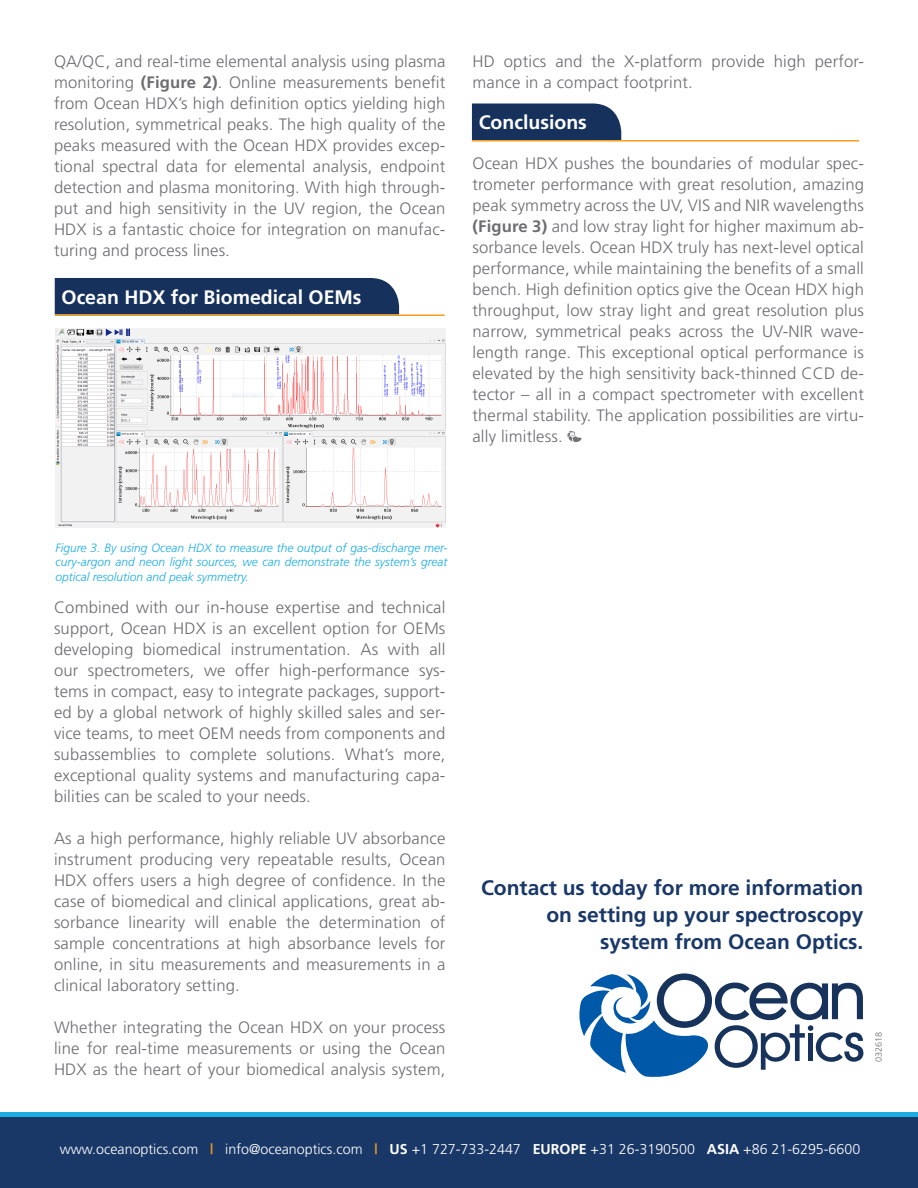
<style>
.page{position:relative;width:918px;height:1188px;background:#fff}
.page>*{position:absolute;margin:0;border:0;box-sizing:border-box;transform-origin:0 0}
.t1{font:700 21px "Frutiger";color:#193867}
.t2{font:700 19.5px "Frutiger";color:#fff}
.t3{font:300 16.5px/21px "Frutiger";letter-spacing:.01em;color:#6c6d70;text-align:justify}
.t4{font:300 14.25px "Frutiger";color:#fff}
.t5{font:italic 300 12px/14.4px "Frutiger";color:#1bace3;text-align:justify}
.t6{font:300 9px "Frutiger";color:#6c6d70}
.s1{font-weight:700}
.s2{font-weight:700;color:#f39c1e}
</style>
<div class="page">
<div style="left:0;top:1112px;width:918px;height:76px;background:#1bace3"></div>
<div style="left:0;top:1117px;width:918px;height:71px;background:#193867"></div>
<div style="left:472px;top:103px;width:149px;height:37px;background:#16325c"></div>
<hr style="left:472px;top:140px;width:387px;height:2px;background:#f39c1e">
<svg style="left:579px;top:973px;width:284px;height:104px"></svg>
<div style="left:55px;top:278px;width:344px;height:37px;background:#16325c"></div>
<hr style="left:55px;top:315px;width:390px;height:1px;background:#f39c1e">
<img style="left:56px;top:328px;width:390px;height:199px">
<svg style="left:567px;top:431px;width:15px;height:11px"></svg>
<p class="t3" style="left:54px;top:51px;width:393px">QA/QC, and real-time elemental analysis using plasma monitoring <span class="s1">(Figure 2)</span>. Online measurements benefit from Ocean HDX’s high definition optics yielding high resolution, symmetrical peaks. The high quality of the peaks measured with the Ocean HDX provides excep&shy;tional spectral data for elemental analysis, endpoint detection and plasma monitoring. With high through&shy;put and high sensitivity in the UV region, the Ocean HDX is a fantastic choice for integration on manufac&shy;turing and process lines.</p>
<p class="t2" style="left:62px;top:286px;width:302px">Ocean HDX for Biomedical OEMs</p>
<p class="t3" style="left:472px;top:51px;width:393px">HD optics and the X-platform provide high perfor&shy;mance in a compact footprint.</p>
<p class="t2" style="left:479px;top:111px;width:110px">Conclusions</p>
<p class="t3" style="left:472px;top:153px;width:393px">Ocean HDX pushes the boundaries of modular spec&shy;trometer performance with great resolution, amazing peak symmetry across the UV, VIS and NIR wavelengths <span class="s1">(Figure 3)</span> and low stray light for higher maximum ab&shy;sorbance levels. Ocean HDX truly has next-level optical performance, while maintaining the benefits of a small bench. High definition optics give the Ocean HDX high throughput, low stray light and great resolution plus narrow, symmetrical peaks across the UV-NIR wave&shy;length range. This exceptional optical performance is elevated by the high sensitivity back-thinned CCD de&shy;tector – all in a compact spectrometer with excellent thermal stability. The application possibilities are virtu&shy;ally limitless.</p>
<p class="t5" style="left:56px;top:540px;width:394px">Figure 3. By using Ocean HDX to measure the output of gas-discharge mer&shy;cury-argon and neon light sources, we can demonstrate the system’s great optical resolution and peak symmetry.</p>
<p class="t3" style="left:54px;top:597px;width:393px">Combined with our in-house expertise and technical support, Ocean HDX is an excellent option for OEMs developing biomedical instrumentation. As with all our spectrometers, we offer high-performance sys&shy;tems in compact, easy to integrate packages, support&shy;ed by a global network of highly skilled sales and ser&shy;vice teams, to meet OEM needs from components and subassemblies to complete solutions. What’s more, exceptional quality systems and manufacturing capa&shy;bilities can be scaled to your needs.</p>
<p class="t3" style="left:54px;top:828px;width:393px">As a high performance, highly reliable UV absorbance instrument producing very repeatable results, Ocean HDX offers users a high degree of confidence. In the case of biomedical and clinical applications, great ab&shy;sorbance linearity will enable the determination of sample concentrations at high absorbance levels for online, in situ measurements and measurements in a clinical laboratory setting.</p>
<p class="t3" style="left:54px;top:1017px;width:393px">Whether integrating the Ocean HDX on your process line for real-time measurements or using the Ocean HDX as the heart of your biomedical analysis system,</p>
<p class="t1" style="left:481px;top:876px;width:384px">Contact us today for more information</p>
<p class="t1" style="left:546px;top:903px;width:318px">on setting up your spectroscopy</p>
<p class="t1" style="left:600px;top:930px;width:265px">system from Ocean Optics.</p>
<p class="t6" style="left:874px;top:1062px;width:32px;rotate:-90deg">032618</p>
<p class="t4" style="left:60px;top:1141px;width:802px">www.oceanoptics.com <span class="s2">|</span> info@oceanoptics.com <span class="s2">|</span> <span class="s1">US</span> +1 727-733-2447 <span class="s1">EUROPE</span> +31 26-3190500 <span class="s1">ASIA</span> +86 21-6295-6600</p>
</div>
